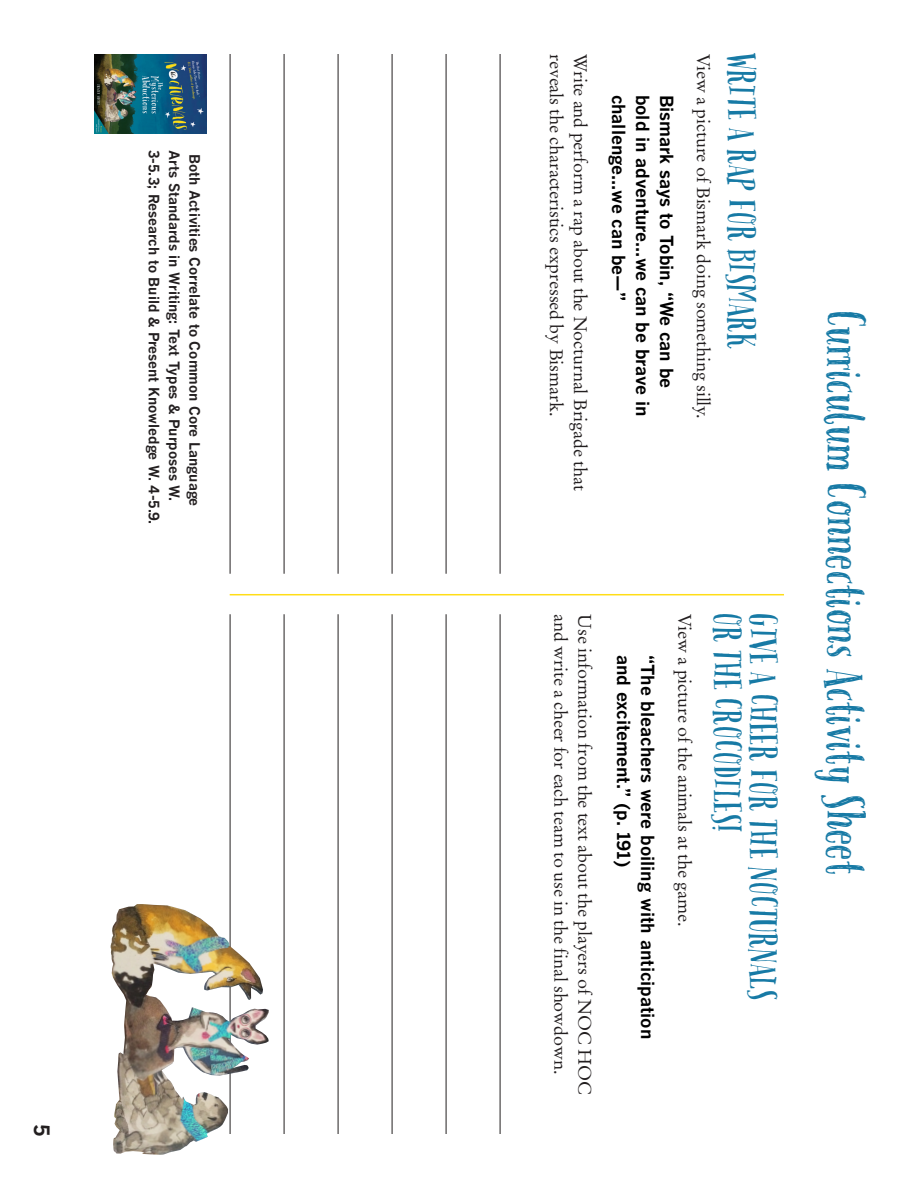
<style>
.page{position:relative;width:918px;height:1188px;background:#fff}
.page>*{position:absolute;margin:0;border:0;box-sizing:border-box;transform-origin:0 0}
.HA{font:48px "Pacific Northwest Rough Letters";letter-spacing:-.005em;color:#177aa5}
.HA-2{font:33px "Pacific Northwest Letters";letter-spacing:-.005em;color:#177aa5}
.t1{font:21px "Benton Got Bol";color:#231f20}
.BT{font:18px "Stempel Garamond";letter-spacing:-.01em;color:#231f20}
.Correlates_txt{font:18px "Benton Got Bol";color:#000}
.Correlates_txt-2{font:14.25px "Benton Got Bol";color:#231f20}
</style>
<div class="page">
<img style="left:94px;top:54px;width:112px;height:79px">
<hr style="left:230px;top:594px;width:554px;height:1px;background:#ffdd17">
<hr style="left:500px;top:614px;width:1px;height:520px;background:#231f20">
<hr style="left:446px;top:614px;width:1px;height:520px;background:#231f20">
<hr style="left:392px;top:614px;width:1px;height:520px;background:#231f20">
<hr style="left:338px;top:614px;width:1px;height:520px;background:#231f20">
<hr style="left:284px;top:614px;width:1px;height:520px;background:#231f20">
<hr style="left:230px;top:614px;width:1px;height:520px;background:#231f20">
<hr style="left:500px;top:54px;width:1px;height:520px;background:#231f20">
<hr style="left:446px;top:54px;width:1px;height:520px;background:#231f20">
<hr style="left:392px;top:54px;width:1px;height:520px;background:#231f20">
<hr style="left:338px;top:54px;width:1px;height:520px;background:#231f20">
<hr style="left:284px;top:54px;width:1px;height:520px;background:#231f20">
<hr style="left:230px;top:54px;width:1px;height:520px;background:#231f20">
<img style="left:110px;top:904px;width:159px;height:251px">
<p class="Correlates_txt-2" style="left:163px;top:150px;width:376px;rotate:90deg">3-5.3; Research to Build &amp; Present Knowledge W. 4-5.9.</p>
<p class="Correlates_txt-2" style="left:183px;top:150px;width:353px;rotate:90deg">Arts Standards in Writing: Text Types &amp; Purposes W.</p>
<p class="Correlates_txt-2" style="left:203px;top:154px;width:354px;rotate:90deg">Both Activities Correlate to Common Core Language</p>
<p class="t1" style="left:55px;top:1124px;width:14px;rotate:90deg">5</p>
<p class="BT" style="left:567px;top:54px;width:364px;rotate:90deg">reveals the characteristics expressed by Bismark.</p>
<p class="BT" style="left:591px;top:54px;width:438px;rotate:90deg">Write and perform a rap about the Nocturnal Brigade that</p>
<p class="BT" style="left:714px;top:54px;width:366px;rotate:90deg">View a picture of Bismark doing something silly.</p>
<p class="HA-2" style="left:762px;top:54px;width:297px;rotate:90deg">WRITE A RAP FOR BISMARK</p>
<p class="Correlates_txt" style="left:630px;top:94px;width:208px;rotate:90deg">challenge…we can be—”</p>
<p class="Correlates_txt" style="left:654px;top:94px;width:323px;rotate:90deg">bold in adventure…we can be brave in</p>
<p class="Correlates_txt" style="left:678px;top:94px;width:295px;rotate:90deg">Bismark says to Tobin, “We can be</p>
<p class="BT" style="left:571px;top:614px;width:461px;rotate:90deg">and write a cheer for each team to use in the final showdown.</p>
<p class="BT" style="left:595px;top:614px;width:482px;rotate:90deg">Use information from the text about the players of NOC HOC</p>
<p class="BT" style="left:696px;top:614px;width:313px;rotate:90deg">View a picture of the animals at the game.</p>
<p class="HA-2" style="left:748px;top:614px;width:221px;rotate:90deg">OR THE CROCODILES!</p>
<p class="HA-2" style="left:784px;top:614px;width:389px;rotate:90deg">GIVE A CHEER FOR THE NOCTURNALS</p>
<p class="Correlates_txt" style="left:635px;top:655px;width:214px;rotate:90deg">and excitement.” (p. 191)</p>
<p class="Correlates_txt" style="left:659px;top:655px;width:386px;rotate:90deg">“The bleachers were boiling with anticipation</p>
<p class="HA" style="left:875px;top:312px;width:567px;rotate:90deg">Curriculum Connections Activity Sheet</p>
</div>
